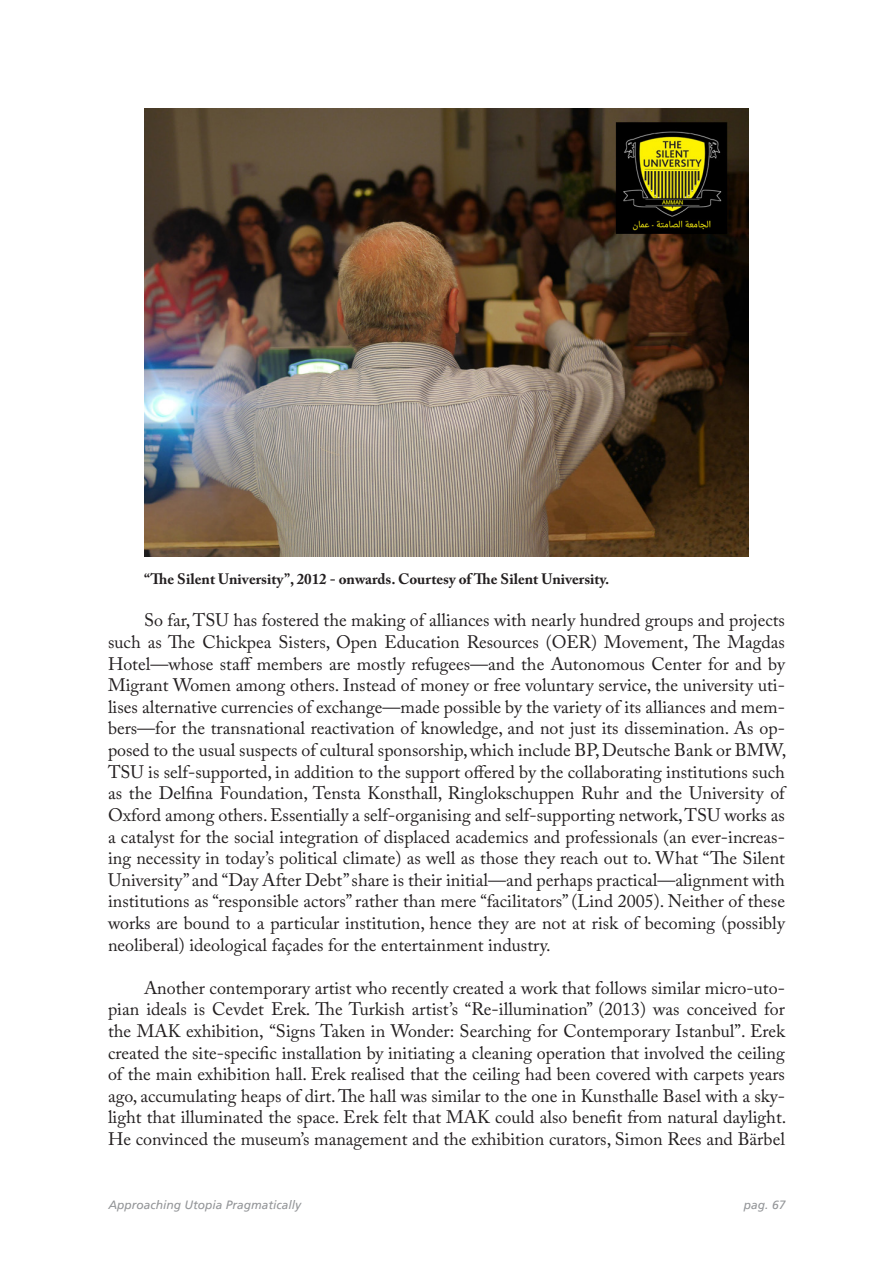
<style>
.page{position:relative;width:893px;height:1263px;background:#fff}
.page>*{position:absolute;margin:0;border:0;box-sizing:border-box;transform-origin:0 0}
.t1{font:18px/21.6px "Adobe Caslon Pro";color:#231f20;text-align:justify}
.Legende_Illustration{font:700 15px "Adobe Caslon Pro";color:#231f20}
.t2{font:italic 12px "Frutiger LT";color:#939598}
</style>
<div class="page">
<img style="left:144px;top:108px;width:605px;height:448px">
<p class="Legende_Illustration" style="left:144px;top:570px;width:467px">“The Silent University”, 2012 - onwards. Courtesy of The Silent University.</p>
<p class="t1" style="left:108px;top:609px;width:680px;text-indent:36px">So far, TSU has fostered the making of alliances with nearly hundred groups and projects such as The Chickpea Sisters, Open Education Resources (OER) Movement, The Magdas Hotel—whose staff members are mostly refugees—and the Autonomous Center for and by Migrant Women among others. Instead of money or free voluntary service, the university uti&shy;lises alternative currencies of exchange—made possible by the variety of its alliances and mem&shy;bers—for the transnational reactivation of knowledge, and not just its dissemination. As op&shy;posed to the usual suspects of cultural sponsorship, which include BP, Deutsche Bank or BMW, TSU is self-supported, in addition to the support offered by the collaborating institutions such as the Delfina Foundation, Tensta Konsthall, Ringlokschuppen Ruhr and the University of Oxford among others. Essentially a self-organising and self-supporting network, TSU works as a catalyst for the social integration of displaced academics and professionals (an ever-increas&shy;ing necessity in today’s political climate) as well as those they reach out to. What “The Silent University” and “Day After Debt” share is their initial—and perhaps practical—alignment with institutions as “responsible actors” rather than mere “facilitators” (Lind 2005). Neither of these works are bound to a particular institution, hence they are not at risk of becoming (possibly neoliberal) ideological façades for the entertainment industry.</p>
<p class="t1" style="left:108px;top:977px;width:680px;text-indent:36px">Another contemporary artist who recently created a work that follows similar micro-uto&shy;pian ideals is Cevdet Erek. The Turkish artist’s “Re-illumination” (2013) was conceived for the MAK exhibition, “Signs Taken in Wonder: Searching for Contemporary Istanbul”. Erek created the site-specific installation by initiating a cleaning operation that involved the ceiling of the main exhibition hall. Erek realised that the ceiling had been covered with carpets years ago, accumulating heaps of dirt. The hall was similar to the one in Kunsthalle Basel with a sky&shy;light that illuminated the space. Erek felt that MAK could also benefit from natural daylight.<br>He convinced the museum’s management and the exhibition curators, Simon Rees and Bärbel</p>
<p class="t2" style="left:108px;top:1198px;width:194px">Approaching Utopia Pragmatically</p>
<p class="t2" style="left:744px;top:1198px;width:43px">pag. 67</p>
</div>
